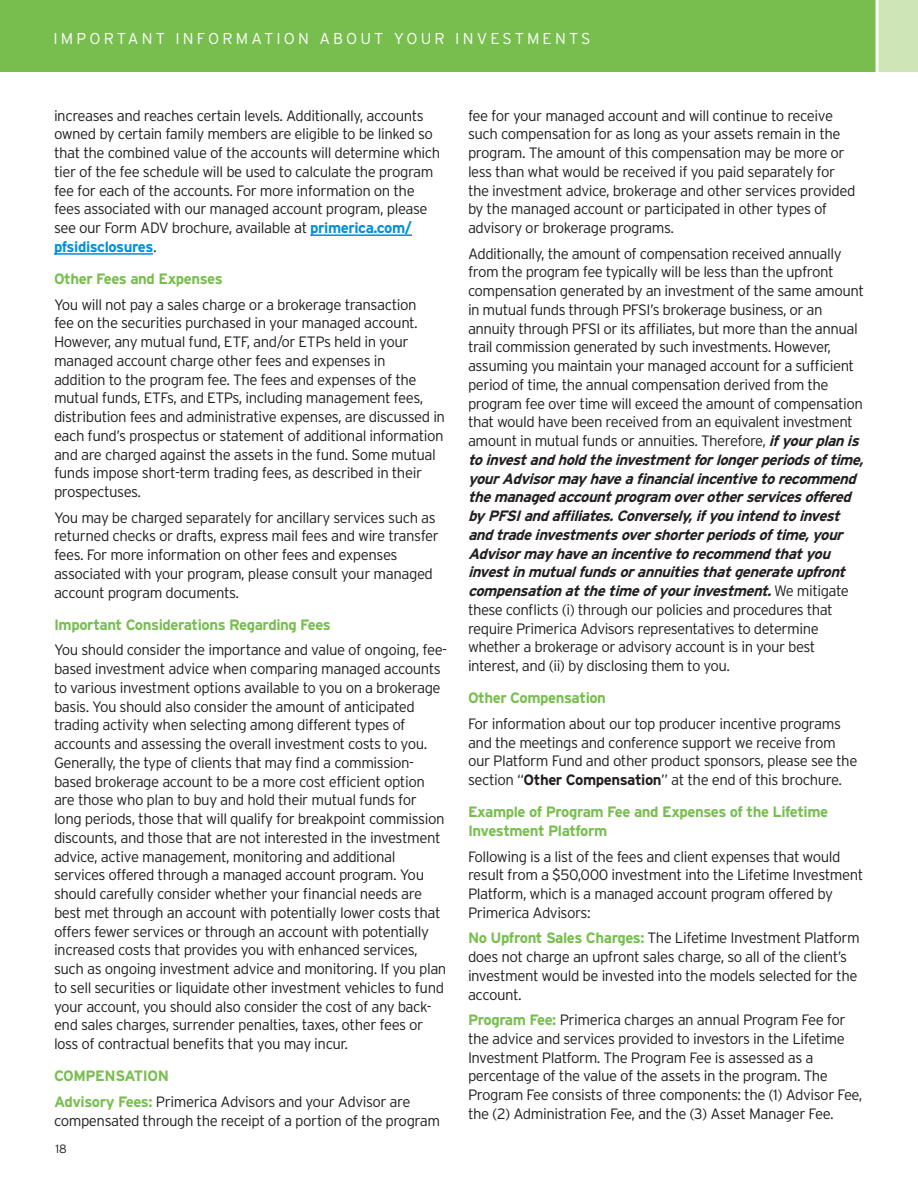
<style>
.page{position:relative;width:918px;height:1188px;background:#fff}
.page>*{position:absolute;margin:0;border:0;box-sizing:border-box;transform-origin:0 0}
.t1{font:300 15.75px "Interstate";letter-spacing:.2em;color:#fff}
.Body_Text__ps{font:300 15px/18.8px "Interstate";letter-spacing:-.03em;color:#231f20}
.Subhead__ps{font:700 15px/18.8px "Interstate";letter-spacing:-.03em;color:#77be4e}
.t2{font:300 12px "Interstate";color:#231f20}
.s1{font-weight:700;color:#008fde}
.s2{font-weight:700;color:#77be4e}
.s3{font-weight:700;font-style:italic}
.s4{font-weight:700}
</style>
<div class="page">
<div style="left:0;top:0;width:918px;height:72px;background:#77be4e"></div>
<div style="left:877px;top:0;width:41px;height:72px;background:#cde5b7"></div>
<hr style="left:876px;top:0;width:3px;height:88px;background:#fff">
<hr style="left:310px;top:234px;width:102px;height:2px;background:#008fde">
<hr style="left:54px;top:253px;width:99px;height:2px;background:#008fde">
<p class="t1" style="left:54px;top:30px;width:538px">IMPORTANT INFORMATION ABOUT YOUR INVESTMENTS</p>
<p class="Body_Text__ps" style="left:54px;top:106px;width:388px">increases and reaches certain levels. Additionally, accounts owned by certain family members are eligible to be linked so that the combined value of the accounts will determine which tier of the fee schedule will be used to calculate the program fee for each of the accounts. For more information on the fees associated with our managed account program, please see our Form ADV brochure, available at <span class="s1">primerica.com/ pfsidisclosures</span>.</p>
<p class="Subhead__ps" style="left:54px;top:269px;width:170px">Other Fees and Expenses</p>
<p class="Body_Text__ps" style="left:54px;top:295px;width:393px">You will not pay a sales charge or a brokerage transaction<br>fee on the securities purchased in your managed account.<br>However, any mutual fund, ETF, and/or ETPs held in your managed account charge other fees and expenses in<br>addition to the program fee. The fees and expenses of the mutual funds, ETFs, and ETPs, including management fees, distribution fees and administrative expenses, are discussed in each fund’s prospectus or statement of additional information and are charged against the assets in the fund. Some mutual funds impose short-term trading fees, as described in their prospectuses.</p>
<p class="Body_Text__ps" style="left:54px;top:508px;width:387px">You may be charged separately for ancillary services such as returned checks or drafts, express mail fees and wire transfer fees. For more information on other fees and expenses associated with your program, please consult your managed account program documents.</p>
<p class="Subhead__ps" style="left:54px;top:615px;width:279px">Important Considerations Regarding Fees</p>
<p class="Body_Text__ps" style="left:54px;top:641px;width:395px">You should consider the importance and value of ongoing, fee&shy;based investment advice when comparing managed accounts to various investment options available to you on a brokerage basis. You should also consider the amount of anticipated trading activity when selecting among different types of accounts and assessing the overall investment costs to you.<br>Generally, the type of clients that may find a commission&shy;based brokerage account to be a more cost efficient option are those who plan to buy and hold their mutual funds for long periods, those that will qualify for breakpoint commission discounts, and those that are not interested in the investment advice, active management, monitoring and additional services offered through a managed account program. You should carefully consider whether your financial needs are best met through an account with potentially lower costs that offers fewer services or through an account with potentially increased costs that provides you with enhanced services, such as ongoing investment advice and monitoring. If you plan to sell securities or liquidate other investment vehicles to fund your account, you should also consider the cost of any back&shy;end sales charges, surrender penalties, taxes, other fees or loss of contractual benefits that you may incur.</p>
<p class="Subhead__ps" style="left:54px;top:1067px;width:116px">COMPENSATION</p>
<p class="Body_Text__ps" style="left:54px;top:1092px;width:388px"><span class="s2">Advisory Fees:</span> Primerica Advisors and your Advisor are compensated through the receipt of a portion of the program</p>
<p class="t2" style="left:56px;top:1142px;width:13px">18</p>
<p class="Body_Text__ps" style="left:468px;top:106px;width:389px">fee for your managed account and will continue to receive such compensation for as long as your assets remain in the program. The amount of this compensation may be more or less than what would be received if you paid separately for the investment advice, brokerage and other services provided by the managed account or participated in other types of advisory or brokerage programs.</p>
<p class="Body_Text__ps" style="left:468px;top:244px;width:401px">Additionally, the amount of compensation received annually from the program fee typically will be less than the upfront compensation generated by an investment of the same amount in mutual funds through PFSI’s brokerage business, or an annuity through PFSI or its affiliates, but more than the annual trail commission generated by such investments. However, assuming you maintain your managed account for a sufficient period of time, the annual compensation derived from the program fee over time will exceed the amount of compensation that would have been received from an equivalent investment amount in mutual funds or annuities. Therefore, <span class="s3">ifyourplanis toinvestandholdtheinvestmentforlongerperiodsoftime, yourAdvisormayhaveafinancialincentivetorecommend themanagedaccountprogram overotherservicesoffered byPFSIandaffiliates.Conversely,ifyouintendtoinvest andtradeinvestmentsovershorterperiodsoftime,your Advisormayhaveanincentivetorecommendthatyou investinmutualfundsorannuitiesthatgenerateupfront compensationatthetimeofyourinvestment.</span>W e m i t i g a t e these conflicts (i) through our policies and procedures that require Primerica Advisors representatives to determine whether a brokerage or advisory account is in your best interest, and (ii) by disclosing them to you.</p>
<p class="Subhead__ps" style="left:468px;top:689px;width:140px">Other Compensation</p>
<p class="Body_Text__ps" style="left:468px;top:714px;width:391px">For information about our top producer incentive programs and the meetings and conference support we receive from our Platform Fund and other product sponsors, please see the section “<span class="s4">Other Compensation</span>” at the end of this brochure.</p>
<p class="Subhead__ps" style="left:468px;top:803px;width:362px">Example of Program Fee and Expenses of the Lifetime<br>Investment Platform</p>
<p class="Body_Text__ps" style="left:468px;top:847px;width:397px">Following is a list of the fees and client expenses that would result from a $50,000 investment into the Lifetime Investment Platform, which is a managed account program offered by Primerica Advisors:</p>
<p class="Body_Text__ps" style="left:468px;top:929px;width:393px"><span class="s2">No Upfront Sales Charges:</span> The Lifetime Investment Platform does not charge an upfront sales charge, so all of the client’s investment would be invested into the models selected for the account.</p>
<p class="Body_Text__ps" style="left:468px;top:1010px;width:396px"><span class="s2">Program Fee:</span> Primerica charges an annual Program Fee for the advice and services provided to investors in the Lifetime Investment Platform. The Program Fee is assessed as a percentage of the value of the assets in the program. The Program Fee consists of three components: the (1) Advisor Fee, the (2) Administration Fee, and the (3) Asset Manager Fee.</p>
</div>
